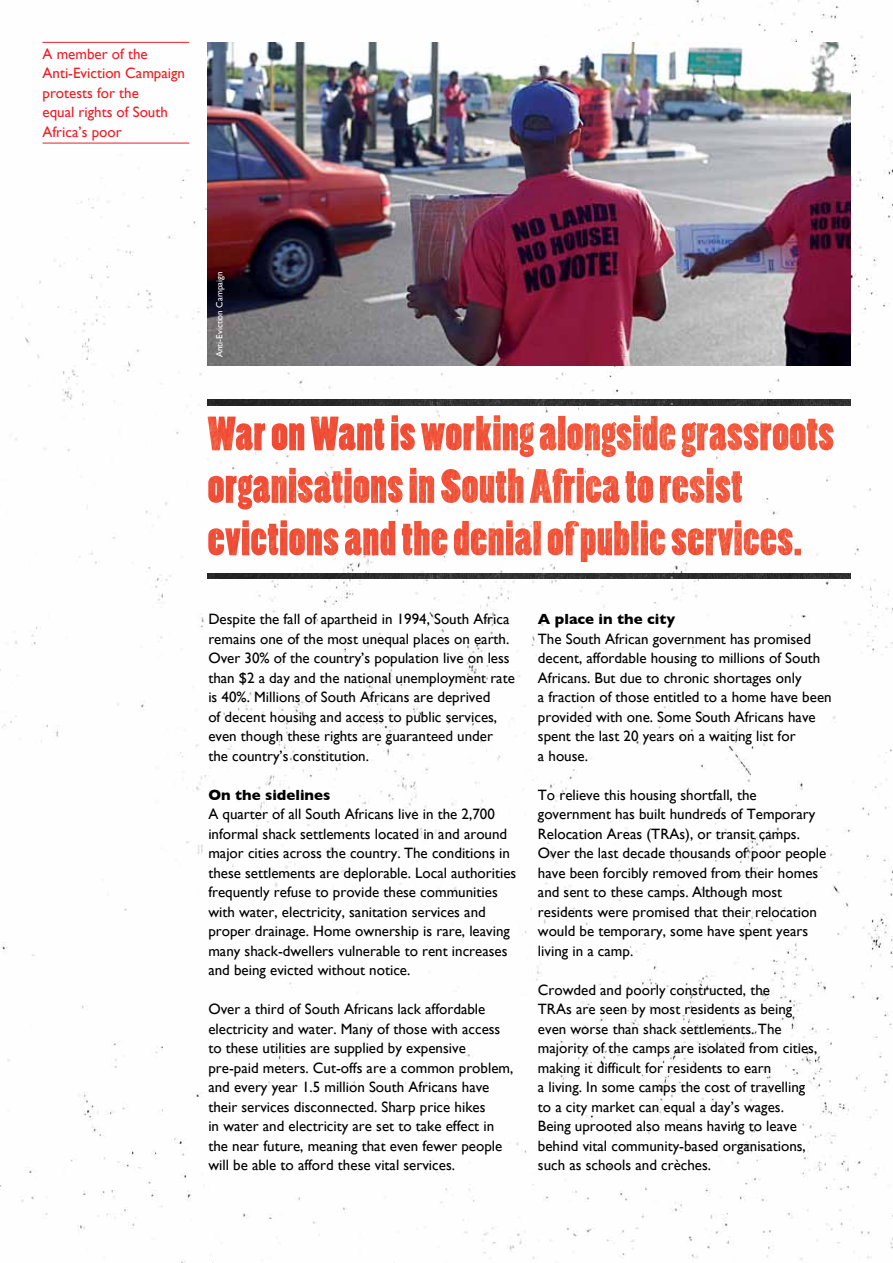
<style>
.page{position:relative;width:893px;height:1263px;background:#fff}
.page>*{position:absolute;margin:0;border:0;box-sizing:border-box;transform-origin:0 0}
.t1{font:15px/19.5px "Gill Sans";color:#000}
.t2{font:15px/19.5px "Gill Sans";color:#ed1d24}
.t3{font:700 15px "Gill Sans";color:#000}
.t4{font:9px "Gill Sans";color:#fff}
</style>
<div class="page">
<img style="left:0;top:0;width:893px;height:1263px">
<hr style="left:43px;top:42px;width:146px;height:1px;background:#ed1d24">
<hr style="left:43px;top:143px;width:146px;height:1px;background:#ed1d24">
<img style="left:207px;top:400px;width:643px;height:5px">
<img style="left:207px;top:573px;width:643px;height:6px">
<img style="left:207px;top:43px;width:643px;height:323px">
<svg style="left:208px;top:415px;width:626px;height:147px"></svg>
<img style="left:208px;top:415px;width:600px;height:35px">
<p class="t2" style="left:43px;top:44px;width:144px">A member of the<br>Anti-Eviction Campaign protests for the<br>equal rights of South<br>Africa’s poor</p>
<p class="t4" style="left:214px;top:357px;width:87px;rotate:-90deg">Anti-Eviction Campaign</p>
<p class="t1" style="left:208px;top:609px;width:308px">Despite the fall of apartheid in 1994, South Africa remains one of the most unequal places on earth.<br>Over 30% of the country’s population live on less than $2 a day and the national unemployment rate is 40%. Millions of South Africans are deprived<br>of decent housing and access to public services, even though these rights are guaranteed under the country’s constitution.</p>
<p class="t3" style="left:208px;top:786px;width:123px">On the sidelines</p>
<p class="t1" style="left:208px;top:804px;width:309px">A quarter of all South Africans live in the 2,700 informal shack settlements located in and around major cities across the country. The conditions in these settlements are deplorable. Local authorities frequently refuse to provide these communities with water, electricity, sanitation services and proper drainage. Home ownership is rare, leaving many shack-dwellers vulnerable to rent increases and being evicted without notice.</p>
<p class="t1" style="left:208px;top:999px;width:307px">Over a third of South Africans lack affordable electricity and water. Many of those with access to these utilities are supplied by expensive pre-paid meters. Cut-offs are a common problem, and every year 1.5 million South Africans have their services disconnected. Sharp price hikes<br>in water and electricity are set to take effect in the near future, meaning that even fewer people will be able to afford these vital services.</p>
<p class="t3" style="left:538px;top:610px;width:139px">A place in the city</p>
<p class="t1" style="left:538px;top:629px;width:295px">The South African government has promised decent, affordable housing to millions of South Africans. But due to chronic shortages only<br>a fraction of those entitled to a home have been provided with one. Some South Africans have spent the last 20 years on a waiting list for<br>a house.</p>
<p class="t1" style="left:538px;top:785px;width:290px">To relieve this housing shortfall, the government has built hundreds of Temporary Relocation Areas (TRAs), or transit camps.<br>Over the last decade thousands of poor people have been forcibly removed from their homes and sent to these camps. Although most residents were promised that their relocation would be temporary, some have spent years living in a camp.</p>
<p class="t1" style="left:538px;top:980px;width:281px">Crowded and poorly constructed, the<br>TRAs are seen by most residents as being even worse than shack settlements. The majority of the camps are isolated from cities, making it difficult for residents to earn<br>a living. In some camps the cost of travelling to a city market can equal a day’s wages.<br>Being uprooted also means having to leave behind vital community-based organisations, such as schools and crèches.</p>
</div>
